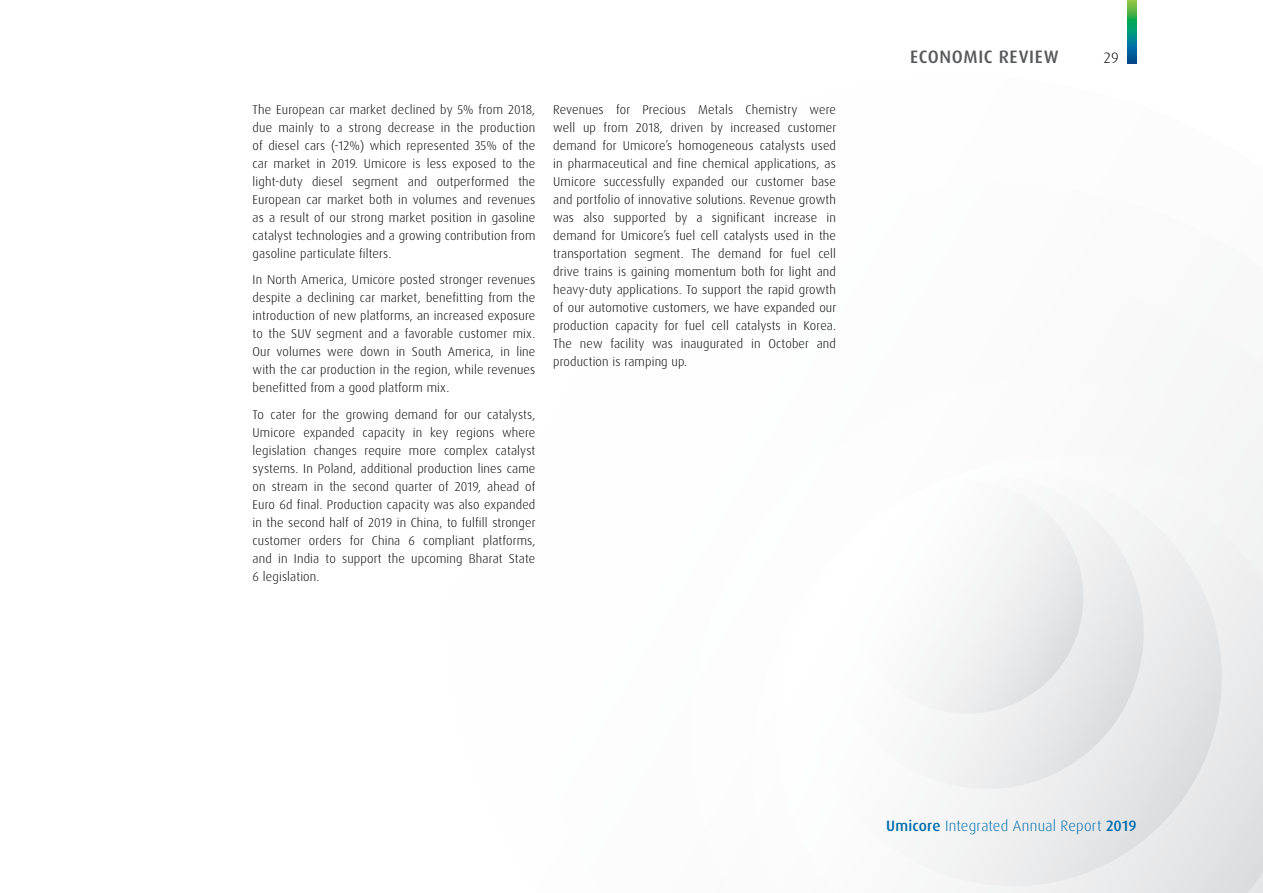
<style>
.page{position:relative;width:1263px;height:893px;background:#fff}
.page>*{position:absolute;margin:0;border:0;box-sizing:border-box;transform-origin:0 0}
.t1{font:500 18px "Dax Pro";letter-spacing:.04em;color:#58595b}
.t2{font:300 15px "Dax Pro";letter-spacing:.015em;color:#006daa}
.t3{font:300 15px "Dax Pro";color:#000}
.t4{font:300 12.75px/18px "Dax Pro";letter-spacing:.01em;color:#000;text-align:justify}
.s1{font-weight:500}
</style>
<div class="page">
<div style="left:1222px;top:410px;width:41px;height:51px;background:#f4f5f5"></div>
<svg style="left:1218px;top:461px;width:45px;height:432px"></svg>
<svg style="left:927px;top:468px;width:324px;height:425px"></svg>
<svg style="left:922px;top:476px;width:244px;height:335px"></svg>
<svg style="left:919px;top:481px;width:181px;height:249px"></svg>
<svg style="left:1128px;top:0;width:9px;height:63px"></svg>
<p class="t4" style="left:253px;top:100px;width:284px">The European car market declined by 5% from 2018, due mainly to a strong decrease in the production of diesel cars (-12%) which represented 35% of the car market in 2019. Umicore is less exposed to the light-duty diesel segment and outperformed the European car market both in volumes and revenues as a result of our strong market position in gasoline catalyst technologies and a growing contribution from gasoline particulate filters.</p>
<p class="t4" style="left:253px;top:271px;width:284px">In North America, Umicore posted stronger revenues despite a declining car market, benefitting from the introduction of new platforms, an increased exposure to the SUV segment and a favorable customer mix.<br>Our volumes were down in South America, in line with the car production in the region, while revenues benefitted from a good platform mix.</p>
<p class="t4" style="left:253px;top:405px;width:284px">To cater for the growing demand for our catalysts, Umicore expanded capacity in key regions where legislation changes require more complex catalyst systems. In Poland, additional production lines came on stream in the second quarter of 2019, ahead of Euro 6d final. Production capacity was also expanded in the second half of 2019 in China, to fulfill stronger customer orders for China 6 compliant platforms, and in India to support the upcoming Bharat State 6 legislation.</p>
<p class="t4" style="left:553px;top:100px;width:285px">Revenues for Precious Metals Chemistry were well up from 2018, driven by increased customer demand for Umicore’s homogeneous catalysts used in pharmaceutical and fine chemical applications, as Umicore successfully expanded our customer base and portfolio of innovative solutions. Revenue growth was also supported by a significant increase in demand for Umicore’s fuel cell catalysts used in the transportation segment. The demand for fuel cell drive trains is gaining momentum both for light and heavy-duty applications. To support the rapid growth of our automotive customers, we have expanded our production capacity for fuel cell catalysts in Korea.<br>The new facility was inaugurated in October and production is ramping up.</p>
<h1 class="t1" style="left:910px;top:45px;width:150px">ECONOMIC REVIEW</h1>
<p class="t3" style="left:1104px;top:48px;width:16px">29</p>
<p class="t2" style="left:886px;top:816px;width:252px"><span class="s1">Umicore</span> Integrated Annual Report <span class="s1">2019</span></p>
</div>
